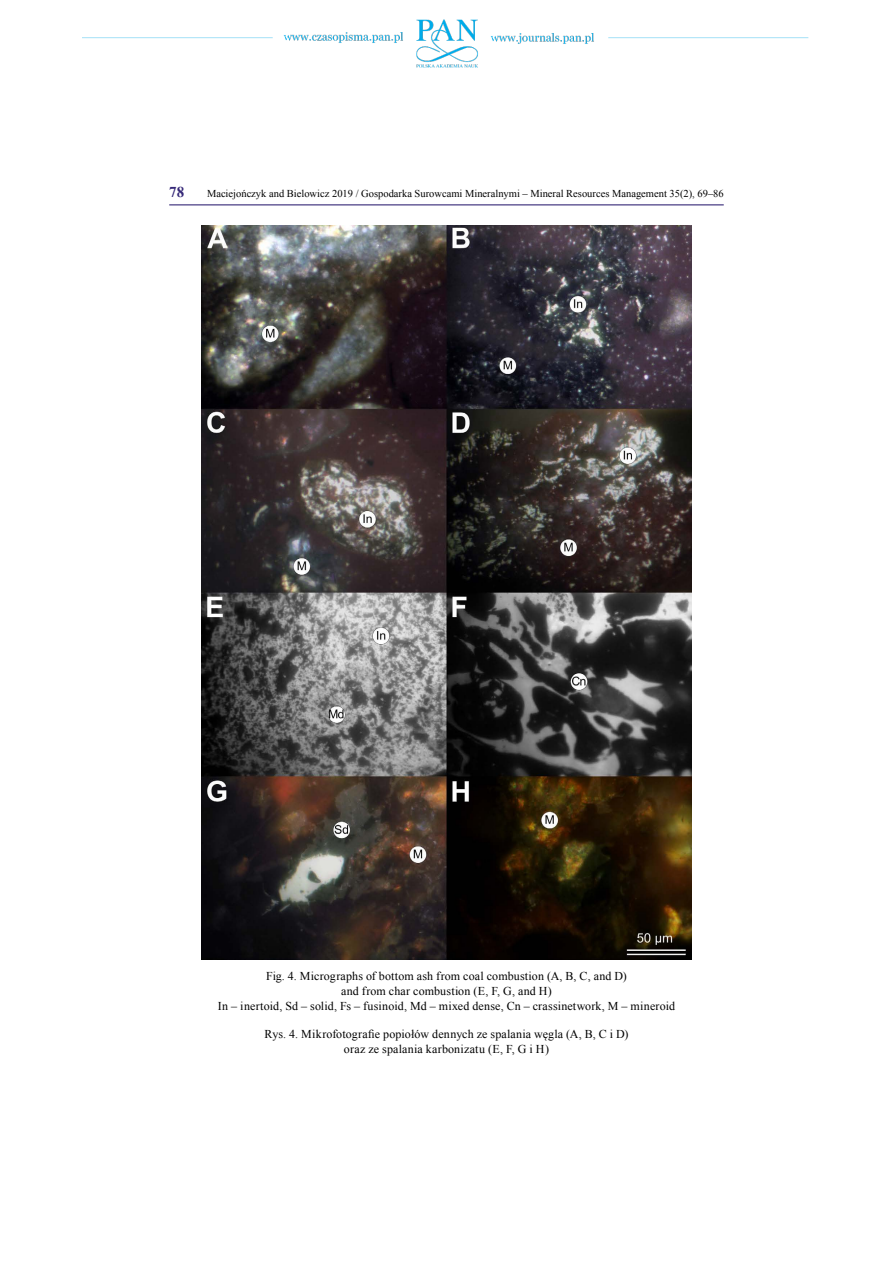
<style>
.page{position:relative;width:893px;height:1263px;background:#fff}
.page>*{position:absolute;margin:0;border:0;box-sizing:border-box;transform-origin:0 0}
.t1{font:700 15px "Times New Roman";color:#362978}
.t2{font:12px/15px "Times New Roman";letter-spacing:.01em;color:#000;text-align:center}
.t3{font:10.5px "Times New Roman";color:#000}
</style>
<div class="page">
<img style="left:82px;top:19px;width:727px;height:49px">
<hr style="left:169px;top:204px;width:555px;height:1px;background:#362978">
<img style="left:202px;top:225px;width:489px;height:734px">
<p class="t1" style="left:169px;top:182px;width:16px">78</p>
<p class="t3" style="left:207px;top:186px;width:518px">Maciejończyk and Bielowicz 2019 / Gospodarka Surowcami Mineralnymi – Mineral Resources Management 35(2), 69–86</p>
<p class="t2" style="left:218px;top:968px;width:459px">Fig. 4. Micrographs of bottom ash from coal combustion (A, B, C, and D)<br>and from char combustion (E, F, G, and H)<br>In – inertoid, Sd – solid, Fs – fusinoid, Md – mixed dense, Cn – crassinetwork, M – mineroid</p>
<p class="t2" style="left:265px;top:1026px;width:365px">Rys. 4. Mikrofotografie popiołów dennych ze spalania węgla (A, B, C i D) oraz ze spalania karbonizatu (E, F, G i H)</p>
</div>
